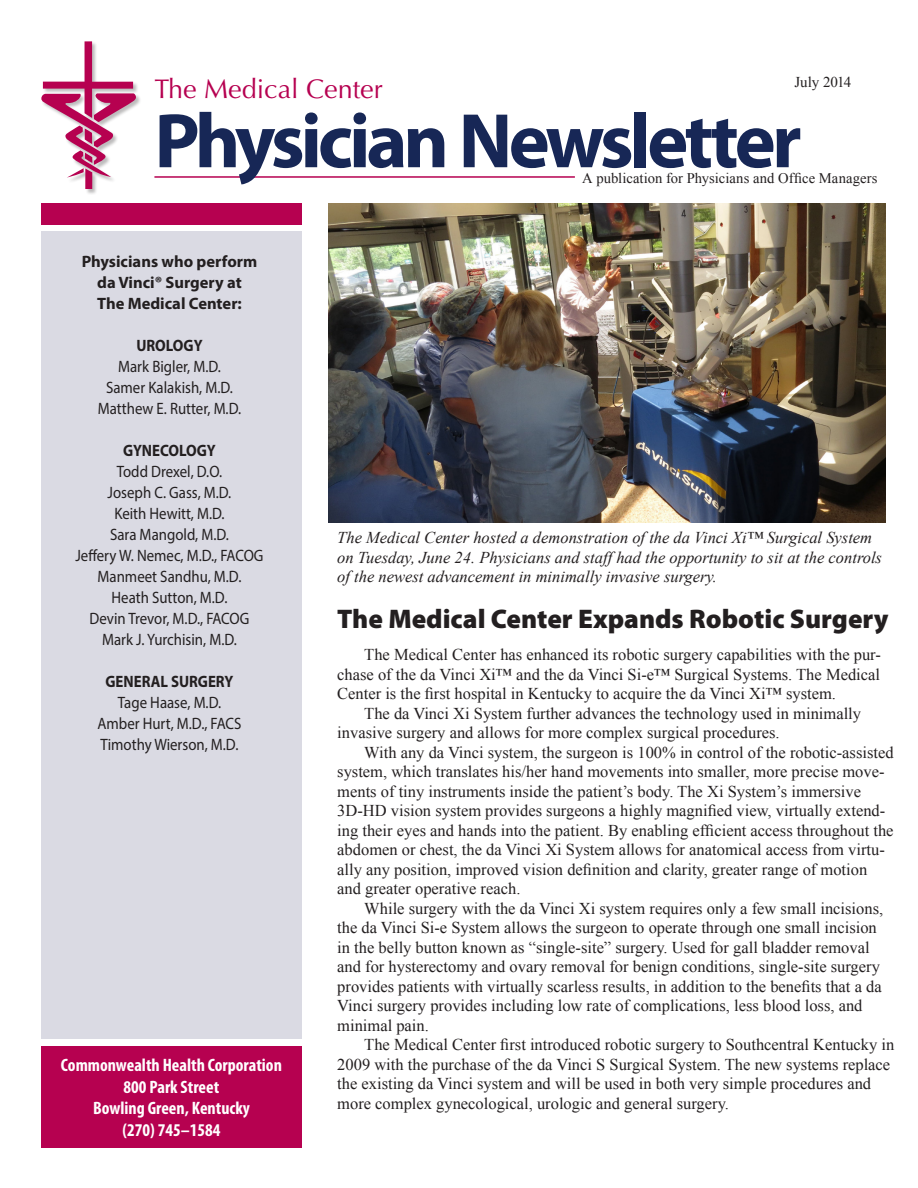
<style>
.page{position:relative;width:918px;height:1188px;background:#fff}
.page>*{position:absolute;margin:0;border:0;box-sizing:border-box;transform-origin:0 0}
.t1{font:700 78px "Myriad Pro";letter-spacing:-.055em;color:#172756}
.Headline{font:900 27px "Myriad Pro";color:#231f20}
.t2{font:27px "Optima LT Std";color:#b60150}
.t3{font:700 condensed 18px "Myriad Pro";color:#fff}
.Body{font:16.5px/19.5px "Times New Roman";color:#231f20}
.t4{font:16.5px "Myriad Pro";color:#231f20;scale:.9 1}
.Body-2{font:italic 16.5px/19.5px "Times New Roman";color:#231f20}
.Subhead{font:700 16.5px/21px "Myriad Pro";color:#231f20;text-align:center}
.Subhead-2{font:700 16.5px "Myriad Pro";color:#231f20;scale:.9 1}
.t5{font:15px "Times New Roman";letter-spacing:-.005em;color:#231f20}
.t6{font:14.7px "Times New Roman";letter-spacing:.005em;color:#231f20}
</style>
<div class="page">
<div style="left:42px;top:42px;width:100px;height:153px;background:#231f20;opacity:.3"></div>
<svg style="left:41px;top:41px;width:95px;height:148px"></svg>
<hr style="left:154px;top:176px;width:421px;height:2px;background:#b60150">
<div style="left:41px;top:1046px;width:261px;height:102px;background:#b60150"></div>
<div style="left:41px;top:203px;width:261px;height:22px;background:#b60150"></div>
<div style="left:41px;top:231px;width:261px;height:808px;background:#dadae3"></div>
<img style="left:328px;top:203px;width:557px;height:319px">
<p class="t5" style="left:794px;top:72px;width:59px">July 2014</p>
<p class="t2" style="left:154px;top:73px;width:230px">The Medical Center</p>
<p class="t1" style="left:154px;top:90px;width:649px">Physician Newsletter</p>
<p class="t6" style="left:582px;top:168px;width:297px">A publication for Physicians and Office Managers</p>
<p class="Subhead" style="left:82px;top:251px;width:177px">Physicians who perform da Vinci® Surgery at<br>The Medical Center:</p>
<p class="Subhead-2" style="left:136px;top:335px;width:75px">UROLOGY</p>
<p class="t4" style="left:118px;top:357px;width:116px">Mark Bigler, M.D.</p>
<p class="t4" style="left:106px;top:378px;width:143px">Samer Kalakish, M.D.</p>
<p class="t4" style="left:98px;top:399px;width:161px">Matthew E. Rutter, M.D.</p>
<p class="Subhead-2" style="left:123px;top:440px;width:105px">GYNECOLOGY</p>
<p class="t4" style="left:117px;top:462px;width:118px">Todd Drexel, D.O.</p>
<p class="t4" style="left:108px;top:483px;width:139px">Joseph C. Gass, M.D.</p>
<p class="t4" style="left:114px;top:504px;width:124px">Keith Hewitt, M.D.</p>
<p class="t4" style="left:110px;top:525px;width:134px">Sara Mangold, M.D.</p>
<p class="t4" style="left:75px;top:546px;width:211px">Jeffery W. Nemec, M.D., FACOG</p>
<p class="t4" style="left:98px;top:567px;width:161px">Manmeet Sandhu, M.D.</p>
<p class="t4" style="left:112px;top:588px;width:130px">Heath Sutton, M.D.</p>
<p class="t4" style="left:90px;top:609px;width:179px">Devin Trevor, M.D., FACOG</p>
<p class="t4" style="left:102px;top:630px;width:151px">Mark J. Yurchisin, M.D.</p>
<p class="Subhead-2" style="left:106px;top:671px;width:144px">GENERAL SURGERY</p>
<p class="t4" style="left:118px;top:693px;width:116px">Tage Haase, M.D.</p>
<p class="t4" style="left:97px;top:714px;width:162px">Amber Hurt, M.D., FACS</p>
<p class="t4" style="left:101px;top:735px;width:155px">Timothy Wierson, M.D.</p>
<p class="t3" style="left:61px;top:1054px;width:223px">Commonwealth Health Corporation</p>
<p class="t3" style="left:124px;top:1075px;width:97px">800 Park Street</p>
<p class="t3" style="left:93px;top:1097px;width:158px">Bowling Green, Kentucky</p>
<p class="t3" style="left:123px;top:1119px;width:99px">(270) 745–1584</p>
<p class="Body-2" style="left:337px;top:528px;width:546px">The Medical Center hosted a demonstration of the da Vinci Xi™ Surgical System on Tuesday, June 24. Physicians and staff had the opportunity to sit at the controls of the newest advancement in minimally invasive surgery.</p>
<p class="Headline" style="left:337px;top:600px;width:553px">The Medical Center Expands Robotic Surgery</p>
<p class="Body" style="left:337px;top:645px;width:545px;text-align:justify;text-indent:27px">The Medical Center has enhanced its robotic surgery capabilities with the pur&shy;chase of the da Vinci Xi™ and the da Vinci Si-e™ Surgical Systems. The Medical Center is the first hospital in Kentucky to acquire the da Vinci Xi™ system.</p>
<p class="Body" style="left:337px;top:703px;width:525px;text-indent:27px">The da Vinci Xi System further advances the technology used in minimally invasive surgery and allows for more complex surgical procedures.</p>
<p class="Body" style="left:337px;top:742px;width:558px;text-indent:27px">With any da Vinci system, the surgeon is 100% in control of the robotic-assisted system, which translates his/her hand movements into smaller, more precise move&shy;ments of tiny instruments inside the patient’s body. The Xi System’s immersive 3D-HD vision system provides surgeons a highly magnified view, virtually extend&shy;ing their eyes and hands into the patient. By enabling efficient access throughout the abdomen or chest, the da Vinci Xi System allows for anatomical access from virtu&shy;ally any position, improved vision definition and clarity, greater range of motion and greater operative reach.</p>
<p class="Body" style="left:337px;top:898px;width:548px;text-indent:27px">While surgery with the da Vinci Xi system requires only a few small incisions, the da Vinci Si-e System allows the surgeon to operate through one small incision in the belly button known as “single-site” surgery. Used for gall bladder removal and for hysterectomy and ovary removal for benign conditions, single-site surgery provides patients with virtually scarless results, in addition to the benefits that a da Vinci surgery provides including low rate of complications, less blood loss, and minimal pain.</p>
<p class="Body" style="left:337px;top:1035px;width:559px;text-indent:27px">The Medical Center first introduced robotic surgery to Southcentral Kentucky in 2009 with the purchase of the da Vinci S Surgical System. The new systems replace the existing da Vinci system and will be used in both very simple procedures and more complex gynecological, urologic and general surgery.</p>
</div>
